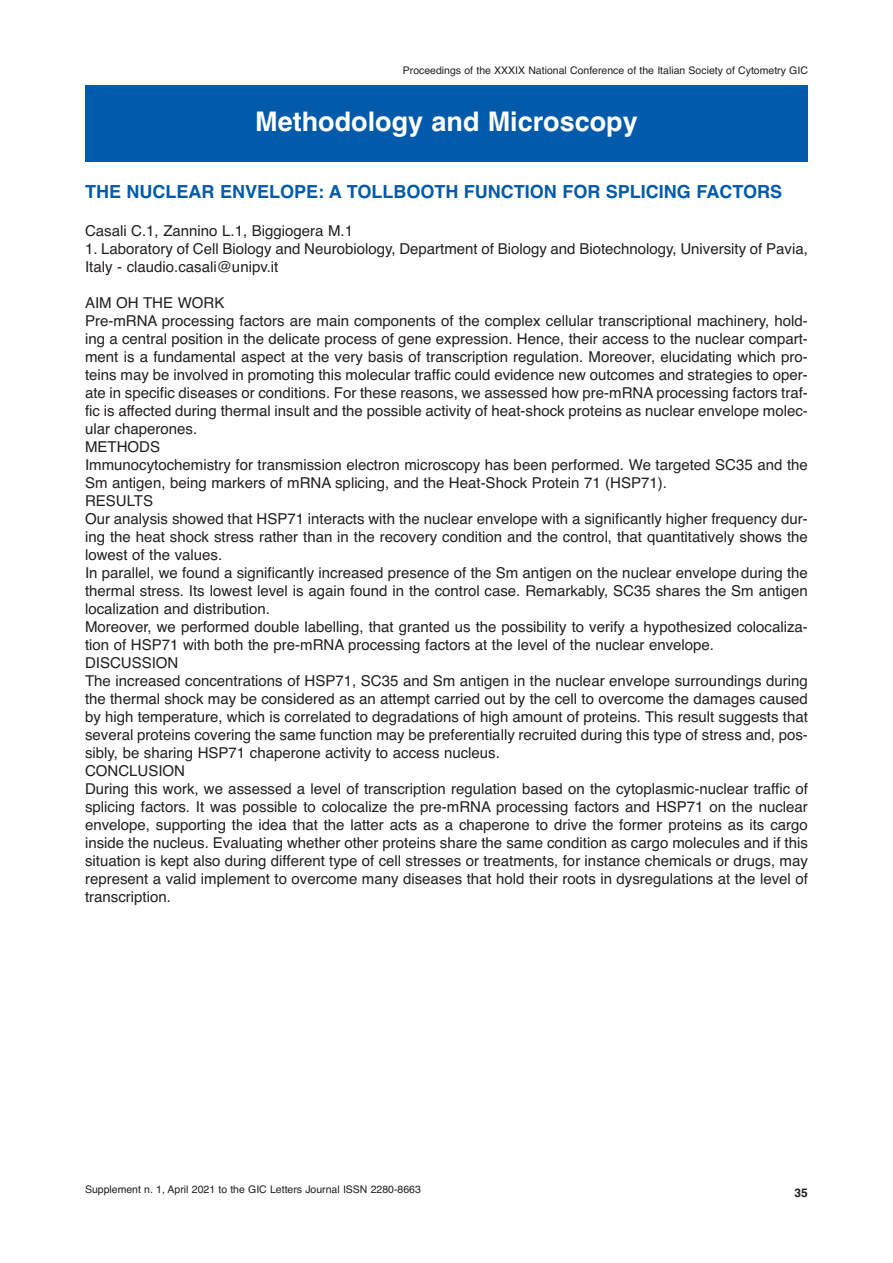
<style>
.page{position:relative;width:893px;height:1263px;background:#fff}
.page>*{position:absolute;margin:0;border:0;box-sizing:border-box;transform-origin:0 0}
.t1{font:700 27px "Helvetica";color:#fff}
.t2{font:700 18px "Helvetica";color:#015aaa}
.t3{font:15px/18px "Helvetica";color:#231f20}
.t4{font:700 12px "Helvetica";color:#231f20}
.t5{font:10.5px "Helvetica";color:#231f20}
</style>
<div class="page">
<div style="left:85px;top:85px;width:723px;height:77px;background:#015aaa"></div>
<p class="t5" style="left:403px;top:67px;width:407px">Proceedings of the XXXIX National Conference of the Italian Society of Cytometry GIC</p>
<h1 class="t1" style="left:255px;top:112px;width:384px">Methodology and Microscopy</h1>
<p class="t2" style="left:85px;top:185px;width:699px">THE NUCLEAR ENVELOPE: A TOLLBOOTH FUNCTION FOR SPLICING FACTORS</p>
<p class="t3" style="left:85px;top:223px;width:270px">Casali C.1, Zannino L.1, Biggiogera M.1</p>
<p class="t3" style="left:85px;top:241px;width:724px">1. Laboratory of Cell Biology and Neurobiology, Department of Biology and Biotechnology, University of Pavia,<br>Italy - claudio.casali@unipv.it</p>
<p class="t3" style="left:85px;top:295px;width:724px">AIM OH THE WORK<br>Pre-mRNA processing factors are main components of the complex cellular transcriptional machinery, hold&shy;ing a central position in the delicate process of gene expression. Hence, their access to the nuclear compart&shy;ment is a fundamental aspect at the very basis of transcription regulation. Moreover, elucidating which pro&shy;teins may be involved in promoting this molecular traffic could evidence new outcomes and strategies to oper&shy;ate in specific diseases or conditions. For these reasons, we assessed how pre-mRNA processing factors traf&shy;fic is affected during thermal insult and the possible activity of heat-shock proteins as nuclear envelope molec&shy;ular chaperones.<br>METHODS<br>Immunocytochemistry for transmission electron microscopy has been performed. We targeted SC35 and the Sm antigen, being markers of mRNA splicing, and the Heat-Shock Protein 71 (HSP71).<br>RESULTS<br>Our analysis showed that HSP71 interacts with the nuclear envelope with a significantly higher frequency dur&shy;ing the heat shock stress rather than in the recovery condition and the control, that quantitatively shows the lowest of the values.<br>In parallel, we found a significantly increased presence of the Sm antigen on the nuclear envelope during the thermal stress. Its lowest level is again found in the control case. Remarkably, SC35 shares the Sm antigen localization and distribution.<br>Moreover, we performed double labelling, that granted us the possibility to verify a hypothesized colocaliza&shy;tion of HSP71 with both the pre-mRNA processing factors at the level of the nuclear envelope.<br>DISCUSSION<br>The increased concentrations of HSP71, SC35 and Sm antigen in the nuclear envelope surroundings during the thermal shock may be considered as an attempt carried out by the cell to overcome the damages caused by high temperature, which is correlated to degradations of high amount of proteins. This result suggests that several proteins covering the same function may be preferentially recruited during this type of stress and, pos&shy;sibly, be sharing HSP71 chaperone activity to access nucleus.<br>CONCLUSION<br>During this work, we assessed a level of transcription regulation based on the cytoplasmic-nuclear traffic of splicing factors. It was possible to colocalize the pre-mRNA processing factors and HSP71 on the nuclear envelope, supporting the idea that the latter acts as a chaperone to drive the former proteins as its cargo inside the nucleus. Evaluating whether other proteins share the same condition as cargo molecules and if this situation is kept also during different type of cell stresses or treatments, for instance chemicals or drugs, may represent a valid implement to overcome many diseases that hold their roots in dysregulations at the level of transcription.</p>
<p class="t5" style="left:85px;top:1185px;width:337px">Supplement n. 1, April 2021 to the GIC Letters Journal ISSN 2280-8663</p>
<p class="t4" style="left:795px;top:1188px;width:15px">35</p>
</div>
